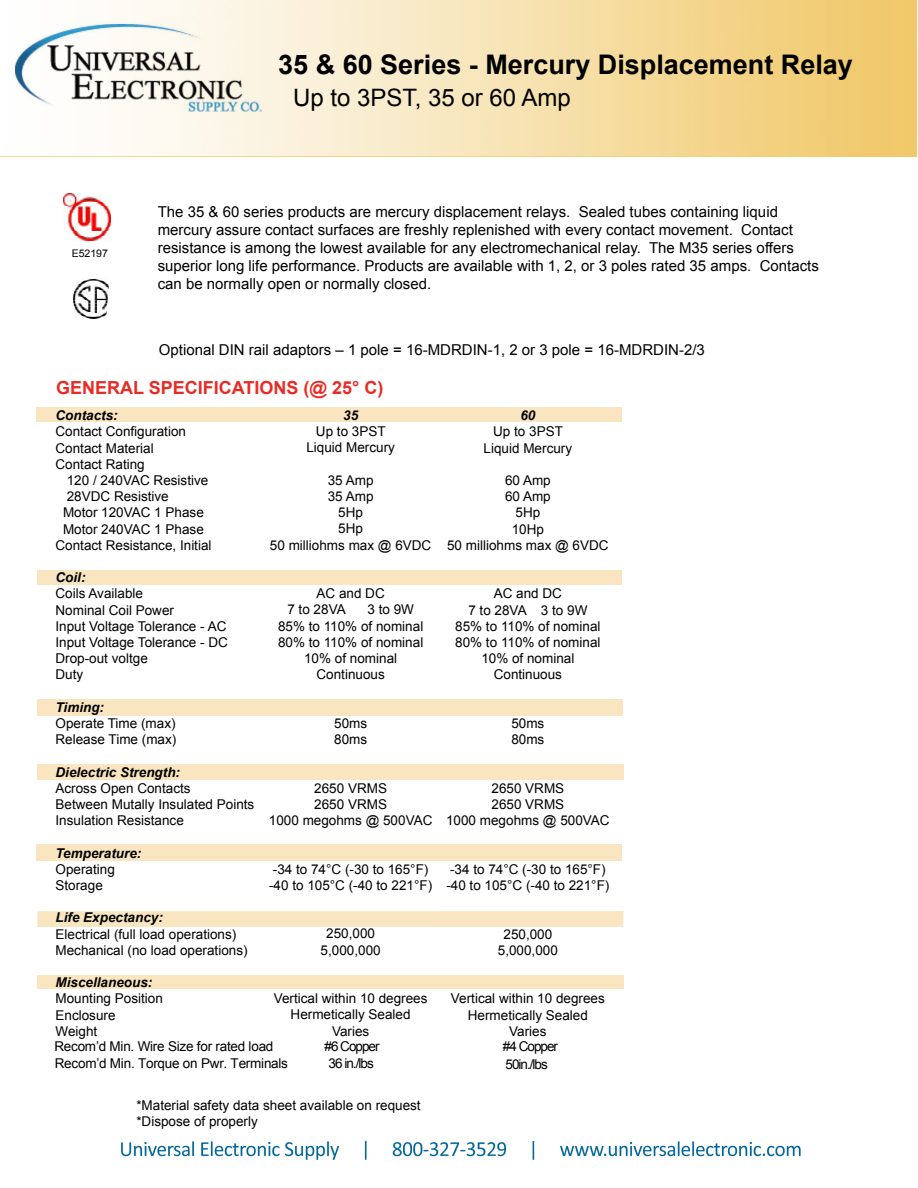
<style>
.page{position:relative;width:918px;height:1188px;background:#fff}
.page>*{position:absolute;margin:0;border:0;box-sizing:border-box;transform-origin:0 0}
.t1{font:700 27px "Arial";color:#000}
.t2{font:24px "Arial";color:#000}
.t3{font:700 18px "Arial";color:#e92b25}
.t4{font:15px/18px "Arial";color:#000}
.t5{font:13.5px/16.2px "Arial";color:#000}
.t6{font:italic 700 13.5px "Arial";color:#000}
.t7{font:10.5px "Arial";color:#000}
</style>
<div class="page">
<div style="left:888px;top:0;width:29px;height:156px;background:#f2c96b"></div>
<div style="left:36px;top:408px;width:586px;height:14px;background:#f9e6c0"></div>
<div style="left:37px;top:764px;width:586px;height:15px;background:#f9e6c0"></div>
<div style="left:36px;top:845px;width:586px;height:16px;background:#f9e6c0"></div>
<div style="left:37px;top:570px;width:585px;height:15px;background:#f9e6c0"></div>
<div style="left:37px;top:700px;width:585px;height:16px;background:#f9e6c0"></div>
<div style="left:37px;top:911px;width:586px;height:16px;background:#f9e6c0"></div>
<div style="left:37px;top:975px;width:586px;height:14px;background:#f9e6c0"></div>
<img style="left:64px;top:194px;width:47px;height:46px">
<img style="left:73px;top:279px;width:36px;height:25px">
<img style="left:73px;top:304px;width:34px;height:15px">
<img style="left:14px;top:0;width:874px;height:156px">
<img style="left:121px;top:1140px;width:680px;height:20px">
<p class="t7" style="left:72px;top:246px;width:38px">E52197</p>
<h1 class="t1" style="left:278px;top:46px;width:576px">35 &amp; 60 Series - Mercury Displacement Relay</h1>
<h2 class="t2" style="left:293px;top:82px;width:279px">Up to 3PST, 35 or 60 Amp</h2>
<p class="t4" style="left:158px;top:203px;width:663px">The 35 &amp; 60 series products are mercury displacement relays. Sealed tubes containing liquid mercury assure contact surfaces are freshly replenished with every contact movement. Contact resistance is among the lowest available for any electromechanical relay. The M35 series offers superior long life performance. Products are available with 1, 2, or 3 poles rated 35 amps. Contacts can be normally open or normally closed.</p>
<p class="t4" style="left:159px;top:341px;width:548px">Optional DIN rail adaptors – 1 pole = 16-MDRDIN-1, 2 or 3 pole = 16-MDRDIN-2/3</p>
<h3 class="t3" style="left:56px;top:376px;width:329px">GENERAL SPECIFICATIONS (@ 25° C)</h3>
<p class="t6" style="left:56px;top:406px;width:64px">Contacts:</p>
<p class="t5" style="left:56px;top:424px;width:132px">Contact Configuration<br>Contact Material<br>Contact Rating</p>
<p class="t5" style="left:67px;top:472px;width:143px">120 / 240VAC Resistive</p>
<p class="t5" style="left:67px;top:488px;width:104px">28VDC Resistive</p>
<p class="t5" style="left:63px;top:505px;width:142px">Motor 120VAC 1 Phase</p>
<p class="t5" style="left:63px;top:521px;width:142px">Motor 240VAC 1 Phase</p>
<p class="t5" style="left:56px;top:537px;width:158px">Contact Resistance, Initial</p>
<p class="t6" style="left:56px;top:568px;width:31px">Coil:</p>
<p class="t5" style="left:56px;top:586px;width:174px">Coils Available<br>Nominal Coil Power<br>Input Voltage Tolerance - AC<br>Input Voltage Tolerance - DC<br>Drop-out voltge<br>Duty</p>
<p class="t6" style="left:56px;top:698px;width:50px">Timing:</p>
<p class="t5" style="left:56px;top:715px;width:122px">Operate Time (max)<br>Release Time (max)</p>
<p class="t6" style="left:56px;top:763px;width:126px">Dielectric Strength:</p>
<p class="t5" style="left:56px;top:780px;width:200px">Across Open Contacts<br>Between Mutally Insulated Points<br>Insulation Resistance</p>
<p class="t6" style="left:56px;top:844px;width:87px">Temperature:</p>
<p class="t5" style="left:56px;top:861px;width:61px">Operating<br>Storage</p>
<p class="t6" style="left:56px;top:909px;width:109px">Life Expectancy:</p>
<p class="t5" style="left:56px;top:926px;width:194px">Electrical (full load operations)<br>Mechanical (no load operations)</p>
<p class="t6" style="left:56px;top:973px;width:98px">Miscellaneous:</p>
<p class="t5" style="left:56px;top:991px;width:109px">Mounting Position<br>Enclosure<br>Weight</p>
<p class="t6" style="left:343px;top:406px;width:17px">35</p>
<p class="t5" style="left:306px;top:424px;width:90px;text-align:center">Up to 3PST<br>Liquid Mercury</p>
<p class="t5" style="left:270px;top:472px;width:163px;text-align:center">35 Amp<br>35 Amp<br>5Hp<br>5Hp<br>50 milliohms max @ 6VDC</p>
<p class="t5" style="left:287px;top:586px;width:99px;text-indent:29px">AC and DC<br>7 to 28VA</p>
<p class="t6" style="left:520px;top:407px;width:17px">60</p>
<p class="t5" style="left:484px;top:424px;width:90px;text-align:center">Up to 3PST<br>Liquid Mercury</p>
<p class="t5" style="left:447px;top:472px;width:163px;text-align:center">60 Amp<br>60 Amp<br>5Hp<br>10Hp<br>50 milliohms max @ 6VDC</p>
<p class="t5" style="left:455px;top:586px;width:147px;text-align:center">AC and DC<br>7 to 28VA 3 to 9W<br>85% to 110% of nominal<br>80% to 110% of nominal<br>10% of nominal<br>Continuous</p>
<p class="t5" style="left:511px;top:715px;width:35px">50ms<br>80ms</p>
<p class="t5" style="left:446px;top:780px;width:165px;text-align:center">2650 VRMS<br>2650 VRMS<br>1000 megohms @ 500VAC</p>
<p class="t5" style="left:446px;top:861px;width:165px">-34 to 74°C (-30 to 165°F) -40 to 105°C (-40 to 221°F)</p>
<p class="t5" style="left:498px;top:926px;width:62px;text-align:center">250,000<br>5,000,000</p>
<p class="t5" style="left:451px;top:991px;width:155px;text-align:center">Vertical within 10 degrees<br>Hermetically Sealed<br>Varies</p>
<p class="t5" style="left:367px;top:602px;width:48px">3 to 9W</p>
<p class="t5" style="left:278px;top:618px;width:147px">85% to 110% of nominal</p>
<p class="t5" style="left:278px;top:634px;width:147px">80% to 110% of nominal</p>
<p class="t5" style="left:304px;top:650px;width:95px">10% of nominal</p>
<p class="t5" style="left:317px;top:667px;width:70px">Continuous</p>
<p class="t5" style="left:334px;top:715px;width:35px">50ms<br>80ms</p>
<p class="t5" style="left:269px;top:780px;width:165px;text-align:center">2650 VRMS<br>2650 VRMS<br>1000 megohms @ 500VAC</p>
<p class="t5" style="left:269px;top:861px;width:165px">-34 to 74°C (-30 to 165°F) -40 to 105°C (-40 to 221°F)</p>
<p class="t5" style="left:321px;top:926px;width:62px;text-align:center">250,000<br>5,000,000</p>
<p class="t5" style="left:274px;top:991px;width:155px;text-align:center">Vertical within 10 degrees<br>Hermetically Sealed<br>Varies</p>
<p class="t5" style="left:54px;top:1038px;width:221px">Recom’d Min. Wire Size for rated load</p>
<p class="t5" style="left:325px;top:1038px;width:57px">#6 Copper</p>
<p class="t5" style="left:503px;top:1039px;width:57px">#4 Copper</p>
<p class="t5" style="left:55px;top:1055px;width:235px">Recom’d Min. Torque on Pwr. Terminals</p>
<p class="t5" style="left:329px;top:1055px;width:47px">36 in./lbs</p>
<p class="t5" style="left:506px;top:1056px;width:44px">50in./lbs</p>
<p class="t5" style="left:136px;top:1097px;width:286px">*Material safety data sheet available on request *Dispose of properly</p>
</div>
